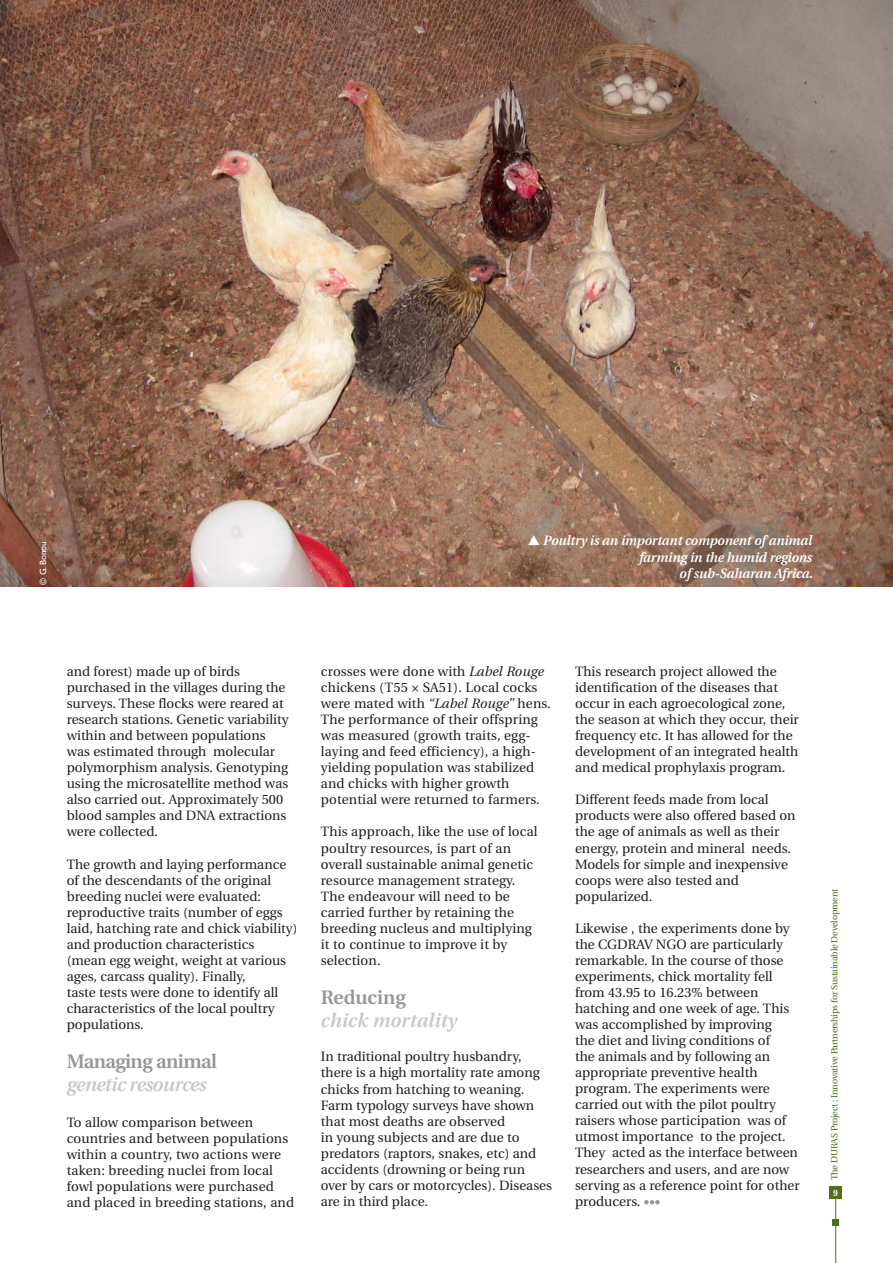
<style>
.page{position:relative;width:893px;height:1263px;background:#fff}
.page>*{position:absolute;margin:0;border:0;box-sizing:border-box;transform-origin:0 0}
.t1{font:italic 600 19.5px "Utopia";letter-spacing:-.03em;color:#c6c8ca}
.t2{font:600 19.5px "Utopia";letter-spacing:-.03em;color:#939598}
.t3{font:italic 600 19.5px "Utopia";color:#c6c8ca}
.t4{font:600 19.5px "Utopia";color:#939598}
.t5{font:13.5px/16px "Utopia";color:#231f20}
.t6{font:italic 600 13.5px/16.2px "Utopia";letter-spacing:-.01em;color:#fff;text-align:right}
.t7{font:9px "Utopia";letter-spacing:-.02em;color:#4f6f18}
.t8{font:9px "Gill Sans";letter-spacing:-.01em;color:#fff}
.t9{font:700 9px "Utopia";color:#fff;scale:.95 1}
.s1{font-style:italic}
.s2{color:#939598}
</style>
<div class="page">
<div style="left:832px;top:1220px;width:7px;height:6px;background:#4f6f18"></div>
<div style="left:829px;top:1186px;width:13px;height:13px;background:#4f6f18"></div>
<hr style="left:835px;top:1199px;width:1px;height:64px;background:#4f6f18">
<img style="left:0;top:0;width:893px;height:586px">
<svg style="left:528px;top:535px;width:11px;height:10px"></svg>
<p class="t8" style="left:38px;top:585px;width:45px;rotate:-90deg">© G. Bonou</p>
<p class="t6" style="left:543px;top:534px;width:271px">Poultry is an important component of animal farming in the humid regions<br>of sub-Saharan Africa.</p>
<p class="t5" style="left:67px;top:665px;width:223px">and forest) made up of birds purchased in the villages during the surveys. These flocks were reared at research stations. Genetic variability within and between populations was estimated through molecular polymorphism analysis. Genotyping using the microsatellite method was also carried out. Approximately 500 blood samples and DNA extractions were collected.</p>
<p class="t5" style="left:67px;top:857px;width:232px">The growth and laying performance of the descendants of the original breeding nuclei were evaluated: reproductive traits (number of eggs laid, hatching rate and chick viability) and production characteristics<br>(mean egg weight, weight at various ages, carcass quality). Finally,<br>taste tests were done to identify all characteristics of the local poultry populations.</p>
<h1 class="t2" style="left:67px;top:1053px;width:152px">Managing animal</h1>
<h1 class="t1" style="left:67px;top:1077px;width:141px">genetic resources</h1>
<p class="t5" style="left:67px;top:1115px;width:229px">To allow comparison between countries and between populations within a country, two actions were taken: breeding nuclei from local fowl populations were purchased and placed in breeding stations, and</p>
<p class="t5" style="left:321px;top:665px;width:231px">crosses were done with <span class="s1">Label Rouge </span>chickens (T55 × SA51). Local cocks were mated with <span class="s1">“Label Rouge”</span> hens.<br>The performance of their offspring was measured (growth traits, egg&shy;laying and feed efficiency), a high&shy;yielding population was stabilized and chicks with higher growth potential were returned to farmers.</p>
<p class="t5" style="left:321px;top:825px;width:218px">This approach, like the use of local poultry resources, is part of an overall sustainable animal genetic resource management strategy.<br>The endeavour will need to be carried further by retaining the breeding nucleus and multiplying it to continue to improve it by selection.</p>
<h1 class="t4" style="left:321px;top:989px;width:87px">Reducing</h1>
<h1 class="t3" style="left:321px;top:1013px;width:138px">chick mortality</h1>
<p class="t5" style="left:321px;top:1050px;width:233px">In traditional poultry husbandry, there is a high mortality rate among chicks from hatching to weaning.<br>Farm typology surveys have shown that most deaths are observed<br>in young subjects and are due to predators (raptors, snakes, etc) and accidents (drowning or being run over by cars or motorcycles). Diseases are in third place.</p>
<p class="t5" style="left:575px;top:665px;width:225px">This research project allowed the identification of the diseases that occur in each agroecological zone, the season at which they occur, their frequency etc. It has allowed for the development of an integrated health and medical prophylaxis program.</p>
<p class="t5" style="left:575px;top:793px;width:222px">Different feeds made from local products were also offered based on the age of animals as well as their energy, protein and mineral needs.<br>Models for simple and inexpensive coops were also tested and popularized.</p>
<p class="t5" style="left:575px;top:921px;width:226px">Likewise , the experiments done by the CGDRAV NGO are particularly remarkable. In the course of those experiments, chick mortality fell from 43.95 to 16.23% between hatching and one week of age. This was accomplished by improving<br>the diet and living conditions of<br>the animals and by following an appropriate preventive health program. The experiments were carried out with the pilot poultry raisers whose participation was of utmost importance to the project.<br>They acted as the interface between researchers and users, and are now serving as a reference point for other producers. <span class="s2">•••</span></p>
<p class="t7" style="left:831px;top:1180px;width:293px;rotate:-90deg">The DURAS Project : Innovative Partnerships for Sustainable Development</p>
<p class="t9" style="left:833px;top:1189px;width:7px">9</p>
</div>
